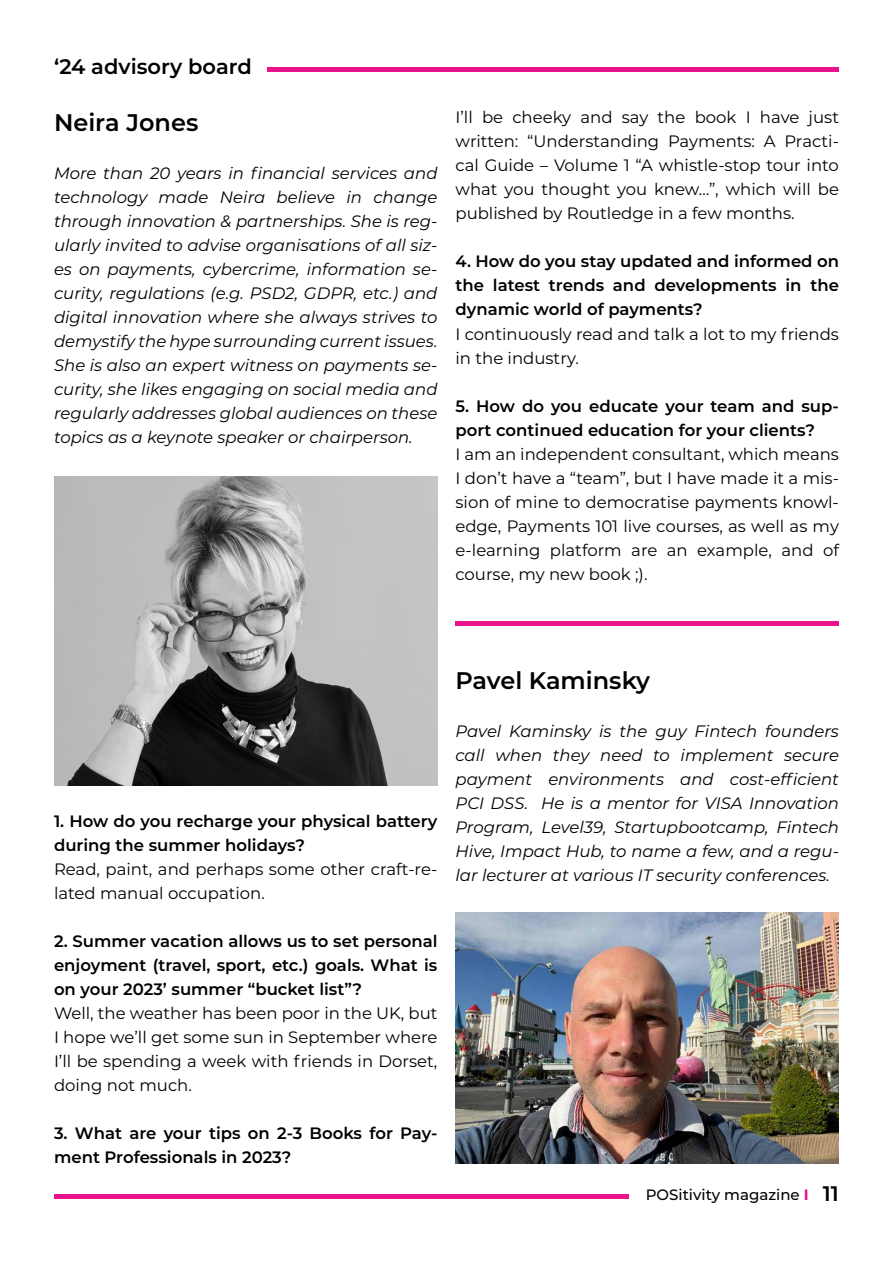
<style>
.page{position:relative;width:893px;height:1263px;background:#fff}
.page>*{position:absolute;margin:0;border:0;box-sizing:border-box;transform-origin:0 0}
.t1{font:600 24px "Montserrat";color:#000}
.t2{font:600 21px "Montserrat";color:#000}
.t3{font:italic 16.5px/24px "Montserrat";color:#000;text-align:justify}
.t4{font:16.5px/24px "Montserrat";color:#000;text-align:justify}
.t5{font:600 16.5px/24px "Montserrat";color:#000}
.t6{font:500 15px "Montserrat";color:#000}
.s1{font-weight:700;color:#ea138c}
.s2{font-weight:600;font-size:21px}
</style>
<div class="page">
<div style="left:268px;top:67px;width:571px;height:5px;background:#ea138c"></div>
<hr style="left:54px;top:1194px;width:574px;height:4px;background:#ea138c">
<img style="left:54px;top:477px;width:383px;height:309px">
<hr style="left:455px;top:622px;width:384px;height:4px;background:#ea138c">
<img style="left:455px;top:912px;width:384px;height:252px">
<p class="t2" style="left:54px;top:52px;width:199px">‘24 advisory board</p>
<h1 class="t1" style="left:54px;top:105px;width:146px">Neira Jones</h1>
<p class="t3" style="left:54px;top:160px;width:385px">More than 20 years in financial services and technology made Neira believe in change through innovation &amp; partnerships. She is reg&shy;ularly invited to advise organisations of all siz&shy;es on payments, cybercrime, information se&shy;curity, regulations (e.g. PSD2, GDPR, etc.) and digital innovation where she always strives to demystify the hype surrounding current issues.<br>She is also an expert witness on payments se&shy;curity, she likes engaging on social media and regularly addresses global audiences on these topics as a keynote speaker or chairperson.</p>
<p class="t4" style="left:455px;top:105px;width:385px">I’ll be cheeky and say the book I have just written: “Understanding Payments: A Practi&shy;cal Guide – Volume 1 “A whistle-stop tour into what you thought you knew…”, which will be published by Routledge in a few months.</p>
<p class="t5" style="left:455px;top:249px;width:385px;text-align:justify">4. How do you stay updated and informed on the latest trends and developments in the dynamic world of payments?</p>
<p class="t4" style="left:455px;top:321px;width:385px">I continuously read and talk a lot to my friends in the industry.</p>
<p class="t5" style="left:455px;top:393px;width:385px">5. How do you educate your team and sup&shy;port continued education for your clients?</p>
<p class="t4" style="left:455px;top:441px;width:385px">I am an independent consultant, which means I don’t have a “team”, but I have made it a mis&shy;sion of mine to democratise payments knowl&shy;edge, Payments 101 live courses, as well as my e-learning platform are an example, and of course, my new book ;).</p>
<p class="t5" style="left:54px;top:808px;width:385px">1. How do you recharge your physical battery during the summer holidays?</p>
<p class="t4" style="left:54px;top:856px;width:385px">Read, paint, and perhaps some other craft-re&shy;lated manual occupation.</p>
<p class="t5" style="left:54px;top:928px;width:385px;text-align:justify">2. Summer vacation allows us to set personal enjoyment (travel, sport, etc.) goals. What is on your 2023’ summer “bucket list”?</p>
<p class="t4" style="left:54px;top:1000px;width:385px">Well, the weather has been poor in the UK, but I hope we’ll get some sun in September where I’ll be spending a week with friends in Dorset, doing not much.</p>
<p class="t5" style="left:54px;top:1120px;width:385px">3. What are your tips on 2-3 Books for Pay&shy;ment Professionals in 2023?</p>
<h1 class="t1" style="left:455px;top:663px;width:196px">Pavel Kaminsky</h1>
<p class="t3" style="left:455px;top:718px;width:385px">Pavel Kaminsky is the guy Fintech founders call when they need to implement secure payment environments and cost-efficient PCI DSS. He is a mentor for VISA Innovation Program, Level39, Startupbootcamp, Fintech Hive, Impact Hub, to name a few, and a regu&shy;lar lecturer at various IT security conferences.</p>
<p class="t6" style="left:646px;top:1184px;width:195px">POSitivity magazine <span class="s1">I</span> <span class="s2">11</span></p>
</div>
